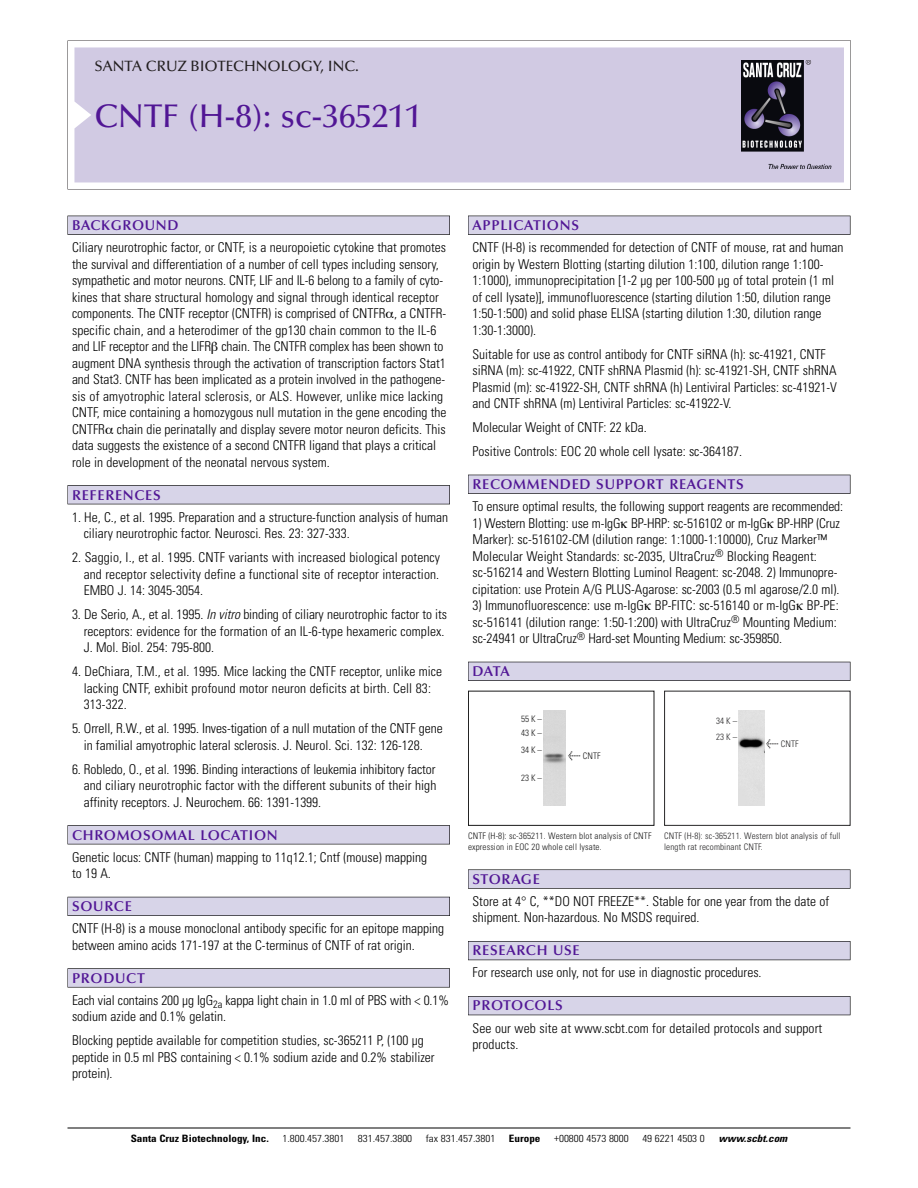
<style>
.page{position:relative;width:918px;height:1188px;background:#fff}
.page>*{position:absolute;margin:0;border:0;box-sizing:border-box;transform-origin:0 0}
.t1{font:500 33px "Optima";color:#511695}
.t2{font:500 15px "Optima";color:#231f20}
.t3{font:600 14.25px "Optima";letter-spacing:.05em;color:#511695}
.t4{font:300 condensed 13.5px/16.5px "Univers";color:#000}
.t5{font:300 condensed 10.2px "Univers";color:#000;scale:1.1 1}
.t6{font:700 condensed 10.2px "Univers";color:#000;scale:1.1 1}
.t7{font:italic 700 condensed 10.2px "Univers";color:#000;scale:1.1 1}
.t8{font:300 condensed 9px/10.5px "Univers";letter-spacing:.015em;color:#191919}
.t9{font:300 condensed 9px/10.5px "Univers";letter-spacing:.015em;color:#272627}
.s1{font-style:italic}
.s2{font-family:"Meta Plus";font-weight:400;font-stretch:normal;font-size:10.5px}
</style>
<div class="page">
<svg style="left:74px;top:41px;width:777px;height:148px"></svg>
<div style="left:74px;top:47px;width:770px;height:135px;background:#d1cae3"></div>
<img style="left:741px;top:60px;width:90px;height:108px">
<div style="left:68px;top:216px;width:382px;height:19px;background:#535256"></div>
<div style="left:68px;top:216px;width:381px;height:18px;background:#d7d4e8"></div>
<div style="left:68px;top:485px;width:382px;height:19px;background:#515155"></div>
<div style="left:68px;top:486px;width:381px;height:18px;background:#d7d4e8"></div>
<div style="left:68px;top:825px;width:382px;height:19px;background:#545357"></div>
<div style="left:68px;top:826px;width:381px;height:18px;background:#d7d4e8"></div>
<div style="left:68px;top:897px;width:382px;height:19px;background:#535259"></div>
<div style="left:68px;top:897px;width:381px;height:18px;background:#d7d4e8"></div>
<svg style="left:68px;top:968px;width:382px;height:20px"></svg>
<div style="left:68px;top:969px;width:381px;height:18px;background:#d7d4e8"></div>
<div style="left:468px;top:216px;width:382px;height:19px;background:#535256"></div>
<div style="left:468px;top:216px;width:382px;height:18px;background:#d7d4e8"></div>
<div style="left:468px;top:475px;width:382px;height:19px;background:#525156"></div>
<div style="left:468px;top:475px;width:382px;height:18px;background:#d7d4e8"></div>
<div style="left:468px;top:662px;width:382px;height:19px;background:#515057"></div>
<div style="left:468px;top:662px;width:382px;height:18px;background:#d7d4e8"></div>
<svg style="left:468px;top:869px;width:382px;height:20px"></svg>
<div style="left:468px;top:870px;width:382px;height:18px;background:#d7d4e8"></div>
<div style="left:468px;top:941px;width:382px;height:19px;background:#55545b"></div>
<div style="left:468px;top:942px;width:382px;height:18px;background:#d7d4e8"></div>
<div style="left:468px;top:996px;width:382px;height:19px;background:#525158"></div>
<div style="left:468px;top:997px;width:382px;height:18px;background:#d7d4e8"></div>
<hr style="left:68px;top:1128px;width:782px;height:1px;background:#000">
<div style="left:468px;top:691px;width:186px;height:135px;border:1px solid #191919"></div>
<img style="left:543px;top:710px;width:23px;height:96px">
<div style="left:664px;top:691px;width:186px;height:135px;border:1px solid #272627"></div>
<img style="left:738px;top:710px;width:26px;height:96px">
<p class="t2" style="left:94px;top:60px;width:266px">SANTA CRUZ BIOTECHNOLOGY, INC.</p>
<h1 class="t1" style="left:94px;top:102px;width:329px">CNTF (H-8): sc-365211</h1>
<p class="t3" style="left:72px;top:219px;width:108px">BACKGROUND</p>
<p class="t4" style="left:72px;top:240px;width:376px">Ciliary neurotrophic factor, or CNTF, is a neuropoietic cytokine that promotes the survival and differentiation of a number of cell types including sensory, sympathetic and motor neurons. CNTF, LIF and IL-6 belong to a family of cyto&shy;kines that share structural homology and signal through identical receptor components. The CNTF receptor (CNTFR) is comprised of CNTFR , a CNTFR&shy;specific chain, and a heterodimer of the gp130 chain common to the IL-6 and LIF receptor and the LIFR chain. The CNTFR complex has been shown to augment DNA synthesis through the activation of transcription factors Stat1 and Stat3. CNTF has been implicated as a protein involved in the pathogene&shy;sis of amyotrophic lateral sclerosis, or ALS. However, unlike mice lacking CNTF, mice containing a homozygous null mutation in the gene encoding the CNTFR chain die perinatally and display severe motor neuron deficits. This data suggests the existence of a second CNTFR ligand that plays a critical role in development of the neonatal nervous system.</p>
<p class="t3" style="left:72px;top:489px;width:90px">REFERENCES</p>
<p class="t4" style="left:84px;top:510px;width:366px;text-indent:-12px">1. He, C., et al. 1995. Preparation and a structure-function analysis of human ciliary neurotrophic factor. Neurosci. Res. 23: 327-333.</p>
<p class="t4" style="left:84px;top:550px;width:358px;text-align:justify;text-indent:-12px">2. Saggio, I., et al. 1995. CNTF variants with increased biological potency and receptor selectivity define a functional site of receptor interaction.<br>EMBO J. 14: 3045-3054.</p>
<p class="t4" style="left:84px;top:607px;width:365px;text-indent:-12px">3. De Serio, A., et al. 1995. <span class="s1">In vitro</span>binding of ciliary neurotrophic factor to its receptors: evidence for the formation of an IL-6-type hexameric complex.<br>J. Mol. Biol. 254: 795-800.</p>
<p class="t4" style="left:84px;top:664px;width:360px;text-indent:-12px">4. DeChiara, T.M., et al. 1995. Mice lacking the CNTF receptor, unlike mice lacking CNTF, exhibit profound motor neuron deficits at birth. Cell 83:<br>313-322.</p>
<p class="t4" style="left:72px;top:721px;width:372px;text-align:center">5. Orrell, R.W., et al. 1995. Inves-tigation of a null mutation of the CNTF gene in familial amyotrophic lateral sclerosis. J. Neurol. Sci. 132: 126-128.</p>
<p class="t4" style="left:84px;top:762px;width:354px;text-align:justify;text-indent:-12px">6. Robledo, O., et al. 1996. Binding interactions of leukemia inhibitory factor and ciliary neurotrophic factor with the different subunits of their high affinity receptors. J. Neurochem. 66: 1391-1399.</p>
<p class="t3" style="left:72px;top:829px;width:207px">CHROMOSOMAL LOCATION</p>
<p class="t4" style="left:72px;top:850px;width:356px">Genetic locus: CNTF (human) mapping to 11q12.1; Cntf (mouse) mapping to 19 A.</p>
<p class="t3" style="left:72px;top:900px;width:61px">SOURCE</p>
<p class="t4" style="left:72px;top:922px;width:374px">CNTF (H-8) is a mouse monoclonal antibody specific for an epitope mapping between amino acids 171-197 at the C-terminus of CNTF of rat origin.</p>
<p class="t3" style="left:72px;top:972px;width:74px">PRODUCT</p>
<p class="t4" style="left:72px;top:993px;width:379px">Each vial contains 200 µg IgG<sub>2a</sub> kappa light chain in 1.0 ml of PBS with &lt; 0.1% sodium azide and 0.1% gelatin.</p>
<p class="t4" style="left:72px;top:1034px;width:364px">Blocking peptide available for competition studies, sc-365211 P, (100 µg peptide in 0.5 ml PBS containing &lt; 0.1% sodium azide and 0.2% stabilizer protein).</p>
<p class="t3" style="left:473px;top:219px;width:108px">APPLICATIONS</p>
<p class="t4" style="left:473px;top:240px;width:372px">CNTF (H-8) is recommended for detection of CNTF of mouse, rat and human origin by Western Blotting (starting dilution 1:100, dilution range 1:100- 1:1000), immunoprecipitation [1-2 µg per 100-500 µg of total protein (1 ml of cell lysate)], immunofluorescence (starting dilution 1:50, dilution range 1:50-1:500) and solid phase ELISA (starting dilution 1:30, dilution range 1:30-1:3000).</p>
<p class="t4" style="left:473px;top:347px;width:366px">Suitable for use as control antibody for CNTF siRNA (h): sc-41921, CNTF siRNA (m): sc-41922, CNTF shRNA Plasmid (h): sc-41921-SH, CNTF shRNA Plasmid (m): sc-41922-SH, CNTF shRNA (h) Lentiviral Particles: sc-41921-V and CNTF shRNA (m) Lentiviral Particles: sc-41922-V.</p>
<p class="t4" style="left:473px;top:417px;width:271px;line-height:24px">Molecular Weight of CNTF: 22 kDa.<br>Positive Controls: EOC 20 whole cell lysate: sc-364187.</p>
<p class="t3" style="left:473px;top:478px;width:273px">RECOMMENDED SUPPORT REAGENTS</p>
<p class="t4" style="left:473px;top:499px;width:372px">To ensure optimal results, the following support reagents are recommended:</p>
<p class="t4" style="left:473px;top:516px;width:369px">1) Western Blotting: use m-IgG BP-HRP: sc-516102 or m-IgG BP-HRP (Cruz Marker): sc-516102-CM (dilution range: 1:1000-1:10000), Cruz Marker™ Molecular Weight Standards: sc-2035, UltraCruz<sup>®</sup> Blocking Reagent: sc-516214 and Western Blotting Luminol Reagent: sc-2048. 2) Immunopre&shy;cipitation: use Protein A/G PLUS-Agarose: sc-2003 (0.5 ml agarose/2.0 ml).</p>
<p class="t4" style="left:473px;top:598px;width:368px">3) Immunofluorescence: use m-IgG BP-FITC: sc-516140 or m-IgG BP-PE: sc-516141 (dilution range: 1:50-1:200) with UltraCruz<sup>®</sup> Mounting Medium: sc-24941 or UltraCruz<sup>®</sup> Hard-set Mounting Medium: sc-359850.</p>
<p class="t3" style="left:473px;top:665px;width:39px">DATA</p>
<p class="t8" style="left:521px;top:713px;width:22px;line-height:14.1px">55K–<br>43K–</p>
<p class="t8" style="left:521px;top:745px;width:22px">34K–</p>
<p class="t8" style="left:521px;top:774px;width:22px">23K–</p>
<p class="t8" style="left:568px;top:752px;width:34px"><span class="s2">&lt;</span> CNTF</p>
<p class="t9" style="left:716px;top:714px;width:22px;line-height:15.9px">34K–<br>23K–</p>
<p class="t9" style="left:766px;top:739px;width:34px"><span class="s2">&lt;</span> CNTF</p>
<p class="t8" style="left:468px;top:832px;width:185px">CNTF (H-8): sc-365211. Western blot analysis of CNTF expression in EOC 20 whole cell lysate.</p>
<p class="t9" style="left:664px;top:832px;width:178px">CNTF (H-8): sc-365211. Western blot analysis of full length rat recombinant CNTF.</p>
<p class="t3" style="left:473px;top:873px;width:69px">STORAGE</p>
<p class="t4" style="left:473px;top:894px;width:358px">Store at 4° C, **DO NOT FREEZE**. Stable for one year from the date of shipment. Non-hazardous. No MSDS required.</p>
<p class="t3" style="left:473px;top:945px;width:109px">RESEARCH USE</p>
<p class="t4" style="left:473px;top:966px;width:291px">For research use only, not for use in diagnostic procedures.</p>
<p class="t3" style="left:473px;top:1000px;width:92px">PROTOCOLS</p>
<p class="t4" style="left:473px;top:1021px;width:351px">See our web site at www.scbt.com for detailed protocols and support products.</p>
<p class="t6" style="left:131px;top:1135px;width:127px">Santa Cruz Biotechnology, Inc.</p>
<p class="t5" style="left:282px;top:1135px;width:58px">1.800.457.3801</p>
<p class="t5" style="left:358px;top:1135px;width:51px">831.457.3800</p>
<p class="t5" style="left:426px;top:1135px;width:65px">fax 831.457.3801</p>
<p class="t6" style="left:509px;top:1135px;width:30px">Europe</p>
<p class="t5" style="left:554px;top:1135px;width:69px">+00800 4573 8000</p>
<p class="t5" style="left:642px;top:1135px;width:58px">49 6221 4503 0</p>
<p class="t7" style="left:719px;top:1135px;width:66px">www.scbt.com</p>
</div>
